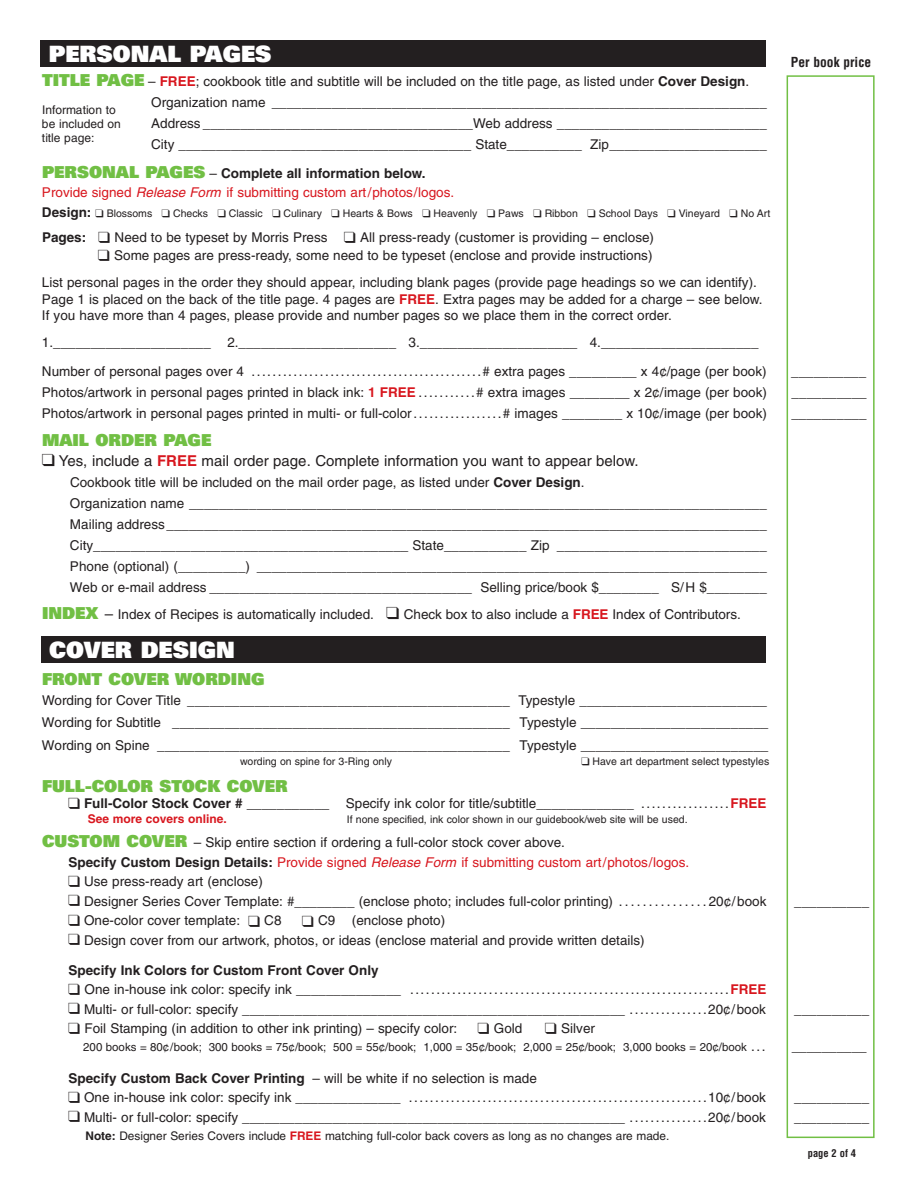
<style>
.page{position:relative;width:918px;height:1188px;background:#fff}
.page>*{position:absolute;margin:0;border:0;box-sizing:border-box;transform-origin:0 0}
.t1{font:900 22.5px "Univers";color:#fff}
.t2{font:900 16.5px "Univers";color:#71bf44}
.t3{font:15px "Helvetica";color:#231f20}
.t4{font:13.5px/21px "Helvetica";color:#231f20}
.t5{font:13.5px/19.5px "Helvetica";color:#d8171f}
.t6{font:700 13.5px "Helvetica";color:#231f20}
.t7{font:700 condensed 13.5px "Helvetica";color:#231f20}
.t8{font:12px/14.4px "Helvetica";color:#231f20}
.t9{font:700 12px "Helvetica";color:#d8171f}
.t10{font:11.85px "Helvetica";color:#231f20}
.t11{font:11.55px "Helvetica";color:#231f20}
.t12{font:10.5px "Helvetica";color:#231f20}
.t13{font:700 condensed 10.5px "Helvetica";color:#231f20}
.s1{font-family:"Univers";font-weight:900;font-size:16.5px;color:#71bf44}
.s2{font-weight:700;color:#d8171f}
.s3{font-weight:700}
.s4{color:#231f20}
.s5{font-weight:700;color:#231f20}
.s6{font-style:italic}
.s7{font-weight:700;font-size:13.5px}
.s8{font-size:15px}
.s9{color:#d8171f}
.s10{font-style:italic;color:#d8171f}
.s11{font-size:13.5px}
</style>
<div class="page">
<div style="left:40px;top:40px;width:726px;height:28px;background:#231f20"></div>
<div style="left:787px;top:75px;width:88px;height:1063px;border:2px solid #71bf44"></div>
<div style="left:41px;top:637px;width:725px;height:26px;background:#231f20"></div>
<h1 class="t1" style="left:49px;top:46px;width:224px">PERSONAL PAGES</h1>
<p class="t4" style="left:151px;top:73px;width:617px;text-indent:-109px"><span class="s1">TITLE PAGE</span> – <span class="s2">FREE</span>; cookbook title and subtitle will be included on the title page, as listed under <span class="s3">Cover Design</span>.<br>Organization name __________________________________________________________________ Address ____________________________________Web address ____________________________ City _______________________________________ State__________ Zip_____________________</p>
<p class="t5" style="left:42px;top:165px;width:414px"><span class="s1">PERSONAL PAGES</span> <span class="s4">–</span> <span class="s5">Complete all information below.<br></span>Provide signed <span class="s6">Release Form</span> if submitting custom art/photos/logos.</p>
<p class="t12" style="left:42px;top:209px;width:730px"><span class="s7">Design:</span> ❑ Blossoms ❑ Checks ❑ Classic ❑ Culinary ❑ Hearts &amp; Bows ❑ Heavenly ❑ Paws ❑ Ribbon ❑ School Days ❑ Vineyard ❑ No Art</p>
<p class="t4" style="left:42px;top:229px;width:614px"><span class="s3">Pages:</span> ❑ Need to be typeset by Morris Press ❑ All press-ready (customer is providing – enclose)</p>
<p class="t4" style="left:42px;top:244px;width:716px;line-height:27px;text-indent:56px">❑ Some pages are press-ready, some need to be typeset (enclose and provide instructions)<br>List personal pages in the order they should appear, including blank pages (provide page headings so we can identify).</p>
<p class="t4" style="left:42px;top:292px;width:722px;line-height:16.5px">Page 1 is placed on the back of the title page. 4 pages are <span class="s2">FREE</span>. Extra pages may be added for a charge – see below.<br>If you have more than 4 pages, please provide and number pages so we place them in the correct order.</p>
<p class="t4" style="left:42px;top:330px;width:726px;line-height:28.5px">1._____________________ 2._____________________ 3._____________________ 4._____________________<br>Number of personal pages over 4 ............................................# extra pages _________ x 4¢/page (per book)</p>
<p class="t8" style="left:42px;top:103px;width:80px">Information to be included on title page:</p>
<p class="t7" style="left:791px;top:54px;width:82px">Per book price</p>
<p class="t4" style="left:791px;top:362px;width:77px">__________</p>
<p class="t4" style="left:42px;top:383px;width:727px">Photos/artwork in personal pages printed in black ink: <span class="s2">1 FREE</span> ...........# extra images ________ x 2¢/image (per book)</p>
<p class="t4" style="left:792px;top:383px;width:77px">__________</p>
<p class="t4" style="left:42px;top:404px;width:727px">Photos/artwork in personal pages printed in multi- or full-color.................# images ________ x 10¢/image (per book)</p>
<p class="t4" style="left:791px;top:404px;width:77px">__________</p>
<p class="t2" style="left:42px;top:435px;width:171px">MAIL ORDER PAGE</p>
<p class="t3" style="left:42px;top:455px;width:598px">❑ Yes, include a <span class="s2">FREE</span> mail order page. Complete information you want to appear below.</p>
<p class="t4" style="left:70px;top:473px;width:699px">Cookbook title will be included on the mail order page, as listed under <span class="s3">Cover Design</span>.<br>Organization name _____________________________________________________________________________ Mailing address________________________________________________________________________________ City__________________________________________ State___________ Zip ____________________________ Phone (optional) (_________) ____________________________________________________________________ Web or e-mail address ___________________________________ Selling price/book $________ S/H $________</p>
<p class="t4" style="left:42px;top:605px;width:700px"><span class="s1">INDEX</span> <span class="s8">–</span> Index of Recipes is automatically included. ❑ Check box to also include a <span class="s2">FREE</span> Index of Contributors.</p>
<h1 class="t1" style="left:49px;top:642px;width:187px">COVER DESIGN</h1>
<p class="t2" style="left:42px;top:673px;width:224px">FRONT COVER WORDING</p>
<p class="t4" style="left:42px;top:690px;width:728px;line-height:22.5px;text-align:justify">Wording for Cover Title ___________________________________________ Typestyle _________________________ Wording for Subtitle _____________________________________________ Typestyle _________________________ Wording on Spine _______________________________________________ Typestyle _________________________</p>
<p class="t12" style="left:240px;top:757px;width:153px">wording on spine for 3-Ring only</p>
<p class="t12" style="left:581px;top:757px;width:189px">❑ Have art department select typestyles</p>
<p class="t2" style="left:42px;top:780px;width:247px">FULL-COLOR STOCK COVER</p>
<p class="t4" style="left:69px;top:794px;width:699px">❑ <span class="s3">Full-Color Stock Cover #</span> ___________ Specify ink color for title/subtitle_____________ .................<span class="s2">FREE</span></p>
<p class="t12" style="left:347px;top:816px;width:342px">If none specified, ink color shown in our guidebook/web site will be used.</p>
<p class="t4" style="left:69px;top:834px;width:622px;line-height:19.5px;text-indent:-27px"><span class="s1">CUSTOM COVER</span> – Skip entire section if ordering a full-color stock cover above.<br><span class="s3">Specify Custom Design Details:</span> <span class="s9">Provide signed</span> <span class="s10">Release Form</span> <span class="s9">if submitting custom art/photos/logos.</span></p>
<p class="t4" style="left:69px;top:872px;width:196px">❑ Use press-ready art (enclose)</p>
<p class="t4" style="left:69px;top:892px;width:699px">❑ Designer Series Cover Template: #________ (enclose photo; includes full-color printing) . . . . . . . . . . . . . . . 20¢/book</p>
<p class="t4" style="left:794px;top:892px;width:77px">__________</p>
<p class="t4" style="left:69px;top:911px;width:214px">❑ One-color cover template: ❑ C8</p>
<p class="t4" style="left:302px;top:911px;width:145px">❑ C9 (enclose photo)</p>
<p class="t4" style="left:69px;top:931px;width:578px">❑ Design cover from our artwork, photos, or ideas (enclose material and provide written details)</p>
<p class="t6" style="left:69px;top:965px;width:312px">Specify Ink Colors for Custom Front Cover Only</p>
<p class="t4" style="left:69px;top:980px;width:699px">❑ One in-house ink color: specify ink ______________ .............................................................<span class="s2">FREE</span></p>
<p class="t4" style="left:69px;top:1000px;width:699px">❑ Multi- or full-color: specify ___________________________________________________ ...............20¢/book</p>
<p class="t4" style="left:794px;top:1000px;width:77px">__________</p>
<p class="t4" style="left:69px;top:1019px;width:390px">❑ Foil Stamping (in addition to other ink printing) – specify color:</p>
<p class="t4" style="left:478px;top:1019px;width:46px">❑ Gold</p>
<p class="t4" style="left:545px;top:1019px;width:51px">❑ Silver</p>
<p class="t11" style="left:83px;top:1043px;width:684px">200 books = 80¢/book; 300 books = 75¢/book; 500 = 55¢/book; 1,000 = 35¢/book; 2,000 = 25¢/book; 3,000 books = 20¢/book <span class="s11">...</span></p>
<p class="t4" style="left:792px;top:1037px;width:77px">__________</p>
<p class="t4" style="left:69px;top:1069px;width:470px"><span class="s3">Specify Custom Back Cover Printing</span> – will be white if no selection is made</p>
<p class="t4" style="left:69px;top:1088px;width:699px">❑ One in-house ink color: specify ink ______________ .........................................................10¢/book</p>
<p class="t4" style="left:794px;top:1088px;width:77px">__________</p>
<p class="t4" style="left:69px;top:1108px;width:699px">❑ Multi- or full-color: specify ___________________________________________________ ...............20¢/book</p>
<p class="t4" style="left:794px;top:1108px;width:77px">__________</p>
<p class="t10" style="left:85px;top:1131px;width:586px"><span class="s3">Note:</span> Designer Series Covers include <span class="s2">FREE</span> matching full-color back covers as long as no changes are made.</p>
<p class="t9" style="left:88px;top:815px;width:141px">See more covers online.</p>
<p class="t13" style="left:808px;top:1147px;width:50px">page 2 of 4</p>
</div>
